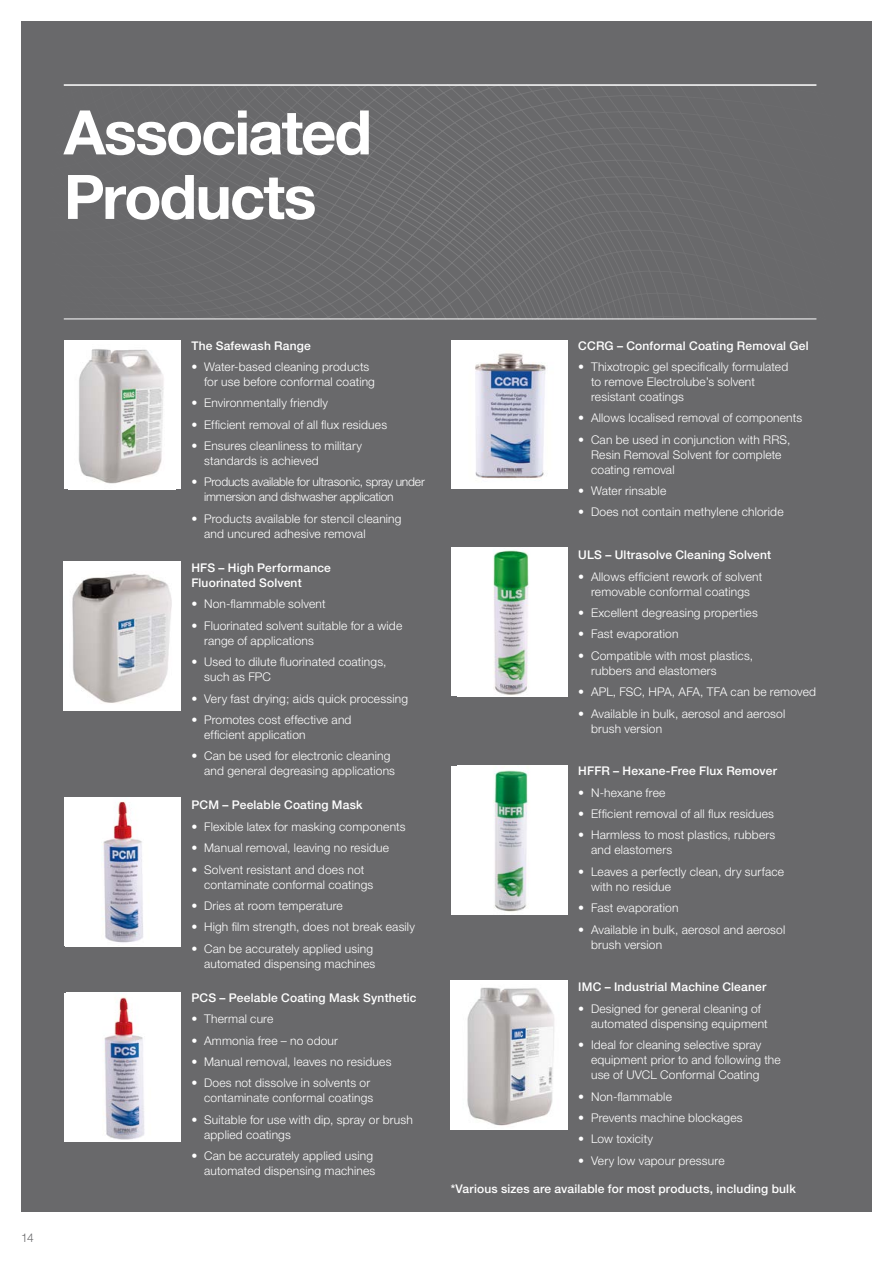
<style>
.page{position:relative;width:893px;height:1263px;background:#fff}
.page>*{position:absolute;margin:0;border:0;box-sizing:border-box;transform-origin:0 0}
.t1{font:700 61.5px/64.5px "Helvetica Neue";letter-spacing:-.03em;color:#fff}
.t2{font:300 12px/15px "Helvetica Neue";letter-spacing:.015em;color:#fff}
.t3{font:500 12px/15px "Helvetica Neue";letter-spacing:.015em;color:#fff}
.t4{font:300 12px/15px "Helvetica Neue";letter-spacing:-.015em;color:#fff}
.t5{font:300 12px "Helvetica Neue";color:#69696b}
</style>
<div class="page">
<div style="left:21px;top:21px;width:851px;height:1191px;background:#69696b"></div>
<hr style="left:64px;top:319px;width:752px;height:1px;background:#fff">
<div style="left:64px;top:340px;width:117px;height:149px;background:#fff"></div>
<img style="left:78px;top:349px;width:86px;height:135px">
<div style="left:451px;top:547px;width:117px;height:149px;background:#fff"></div>
<img style="left:493px;top:550px;width:36px;height:145px">
<div style="left:451px;top:766px;width:117px;height:149px;background:#fff"></div>
<img style="left:493px;top:770px;width:36px;height:142px">
<img style="left:451px;top:980px;width:117px;height:149px">
<img style="left:66px;top:797px;width:115px;height:149px">
<img style="left:64px;top:561px;width:117px;height:149px">
<div style="left:64px;top:993px;width:117px;height:149px;background:#fff"></div>
<img style="left:103px;top:997px;width:42px;height:143px">
<div style="left:451px;top:340px;width:117px;height:149px;background:#fff"></div>
<img style="left:475px;top:353px;width:71px;height:126px">
<svg style="left:63px;top:84px;width:754px;height:235px"></svg>
<h1 class="t1" style="left:64px;top:99px;width:310px">Associated<br>Products</h1>
<p class="t5" style="left:21px;top:1230px;width:14px">14</p>
<p class="t3" style="left:191px;top:338px;width:121px">The Safewash Range</p>
<p class="t2" style="left:204px;top:359px;width:172px;text-indent:-13px">• Water-based cleaning products for use before conformal coating</p>
<p class="t2" style="left:191px;top:395px;width:138px">• Environmentally friendly</p>
<p class="t2" style="left:191px;top:417px;width:197px">• Efficient removal of all flux residues</p>
<p class="t2" style="left:204px;top:438px;width:159px;text-indent:-13px">• Ensures cleanliness to military standards is achieved</p>
<p class="t4" style="left:204px;top:474px;width:222px;text-indent:-13px">• Products available for ultrasonic, spray under immersion and dishwasher application</p>
<p class="t2" style="left:204px;top:511px;width:199px;text-indent:-13px">• Products available for stencil cleaning and uncured adhesive removal</p>
<p class="t3" style="left:191px;top:560px;width:141px">HFS – High Performance<br>Fluorinated Solvent</p>
<p class="t2" style="left:191px;top:596px;width:136px">• Non-flammable solvent</p>
<p class="t2" style="left:204px;top:618px;width:200px;text-indent:-13px">• Fluorinated solvent suitable for a wide range of applications</p>
<p class="t2" style="left:204px;top:654px;width:184px;text-indent:-13px">• Used to dilute fluorinated coatings, such as FPC</p>
<p class="t2" style="left:191px;top:690px;width:218px">• Very fast drying; aids quick processing</p>
<p class="t2" style="left:204px;top:712px;width:149px;text-indent:-13px">• Promotes cost effective and efficient application</p>
<p class="t2" style="left:204px;top:748px;width:192px;text-indent:-13px">• Can be used for electronic cleaning and general degreasing applications</p>
<p class="t3" style="left:191px;top:797px;width:173px">PCM – Peelable Coating Mask</p>
<p class="t2" style="left:191px;top:819px;width:216px">• Flexible latex for masking components</p>
<p class="t2" style="left:191px;top:840px;width:199px">• Manual removal, leaving no residue</p>
<p class="t2" style="left:204px;top:861px;width:171px;text-indent:-13px">• Solvent resistant and does not contaminate conformal coatings</p>
<p class="t2" style="left:191px;top:898px;width:153px">• Dries at room temperature</p>
<p class="t2" style="left:191px;top:919px;width:225px">• High film strength, does not break easily</p>
<p class="t2" style="left:191px;top:941px;width:185px;text-align:right">• Can be accurately applied using automated dispensing machines</p>
<p class="t3" style="left:191px;top:990px;width:227px">PCS – Peelable Coating Mask Synthetic</p>
<p class="t2" style="left:191px;top:1011px;width:84px">• Thermal cure</p>
<p class="t2" style="left:191px;top:1032px;width:148px">• Ammonia free – no odour</p>
<p class="t2" style="left:191px;top:1054px;width:202px">• Manual removal, leaves no residues</p>
<p class="t2" style="left:191px;top:1075px;width:183px;text-align:right">• Does not dissolve in solvents or contaminate conformal coatings</p>
<p class="t2" style="left:204px;top:1112px;width:210px;text-indent:-13px">• Suitable for use with dip, spray or brush applied coatings</p>
<p class="t2" style="left:191px;top:1148px;width:185px;text-align:right">• Can be accurately applied using automated dispensing machines</p>
<p class="t3" style="left:578px;top:338px;width:232px">CCRG – Conformal Coating Removal Gel</p>
<p class="t2" style="left:591px;top:359px;width:199px;text-indent:-13px">• Thixotropic gel specifically formulated to remove Electrolube’s solvent resistant coatings</p>
<p class="t2" style="left:578px;top:410px;width:225px">• Allows localised removal of components</p>
<p class="t2" style="left:591px;top:432px;width:201px;text-indent:-13px">• Can be used in conjunction with RRS,<br>Resin Removal Solvent for complete coating removal</p>
<p class="t2" style="left:578px;top:483px;width:89px">• Water rinsable</p>
<p class="t2" style="left:578px;top:504px;width:207px">• Does not contain methylene chloride</p>
<p class="t3" style="left:578px;top:547px;width:194px">ULS – Ultrasolve Cleaning Solvent</p>
<p class="t2" style="left:578px;top:569px;width:186px;text-align:center">• Allows efficient rework of solvent removable conformal coatings</p>
<p class="t2" style="left:578px;top:605px;width:181px">• Excellent degreasing properties</p>
<p class="t2" style="left:578px;top:626px;width:102px">• Fast evaporation</p>
<p class="t2" style="left:591px;top:648px;width:164px;text-indent:-13px">• Compatible with most plastics, rubbers and elastomers</p>
<p class="t2" style="left:578px;top:684px;width:239px">• APL, FSC, HPA, AFA, TFA can be removed</p>
<p class="t2" style="left:591px;top:705px;width:196px;text-indent:-13px">• Available in bulk, aerosol and aerosol brush version</p>
<p class="t3" style="left:578px;top:763px;width:200px">HFFR – Hexane-Free Flux Remover</p>
<p class="t2" style="left:578px;top:785px;width:89px">• N-hexane free</p>
<p class="t2" style="left:578px;top:806px;width:197px">• Efficient removal of all flux residues</p>
<p class="t2" style="left:591px;top:827px;width:186px;text-indent:-13px">• Harmless to most plastics, rubbers and elastomers</p>
<p class="t2" style="left:591px;top:864px;width:195px;text-indent:-13px">• Leaves a perfectly clean, dry surface with no residue</p>
<p class="t2" style="left:578px;top:900px;width:102px">• Fast evaporation</p>
<p class="t2" style="left:591px;top:921px;width:196px;text-indent:-13px">• Available in bulk, aerosol and aerosol brush version</p>
<p class="t3" style="left:578px;top:979px;width:189px">IMC – Industrial Machine Cleaner</p>
<p class="t2" style="left:591px;top:1001px;width:178px;text-indent:-13px">• Designed for general cleaning of automated dispensing equipment</p>
<p class="t2" style="left:591px;top:1037px;width:191px;text-indent:-13px">• Ideal for cleaning selective spray equipment prior to and following the use of UVCL Conformal Coating</p>
<p class="t2" style="left:578px;top:1088px;width:95px">• Non-flammable</p>
<p class="t2" style="left:578px;top:1110px;width:166px">• Prevents machine blockages</p>
<p class="t2" style="left:578px;top:1131px;width:76px">• Low toxicity</p>
<p class="t2" style="left:578px;top:1152px;width:148px">• Very low vapour pressure</p>
<p class="t3" style="left:451px;top:1181px;width:347px">*Various sizes are available for most products, including bulk</p>
</div>
